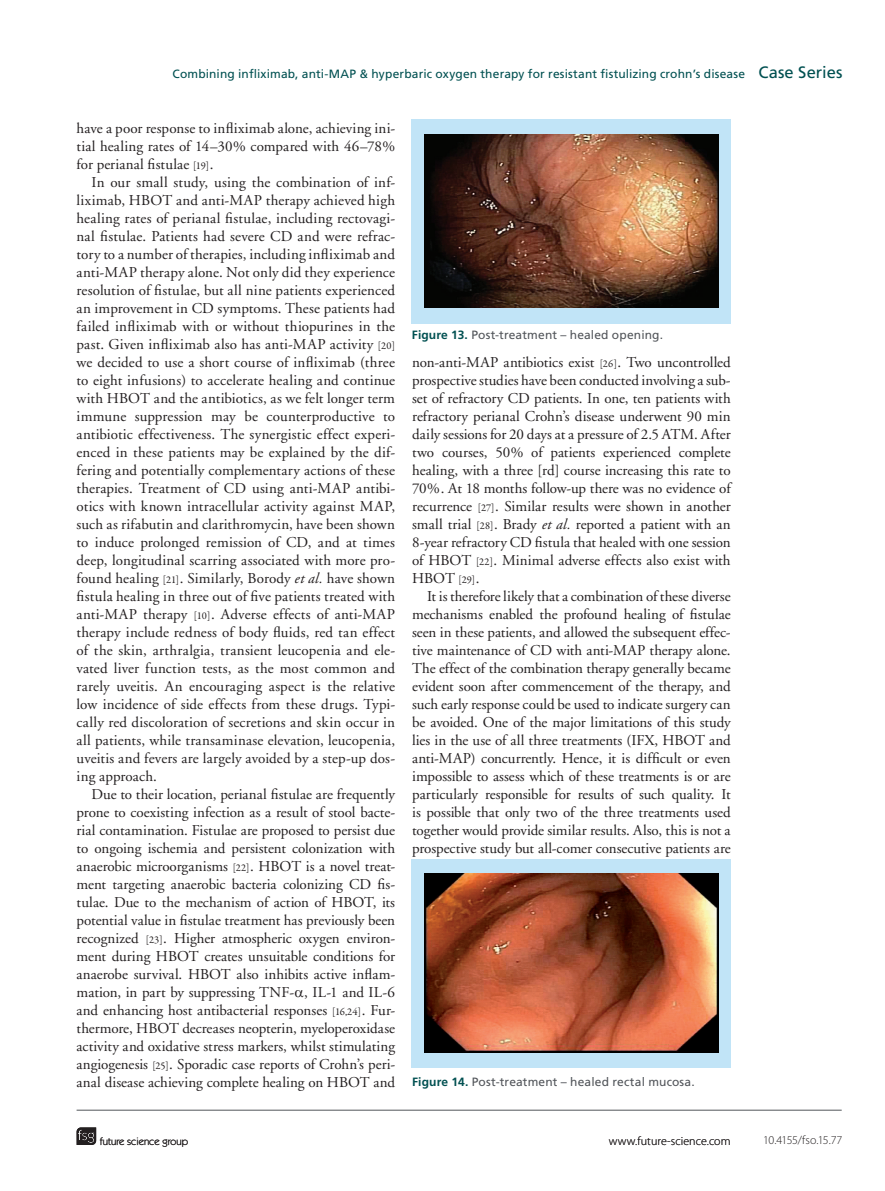
<style>
.page{position:relative;width:885px;height:1191px;background:#fff}
.page>*{position:absolute;margin:0;border:0;box-sizing:border-box;transform-origin:0 0}
.t1{font:15px/18px "Adobe Garamond";letter-spacing:.005em;color:#231f20;text-align:justify}
.t2{font:12px "Frutiger";letter-spacing:.01em;color:#005051}
.t3{font:12px "Frutiger";letter-spacing:.01em;color:#52555a}
.t4{font:300 12px "Myriad Pro";letter-spacing:.005em;color:#231f20}
.t5{font:300 12px "Myriad Pro";letter-spacing:-.035em;color:#231f20}
.t6{font:10.5px "Itc Kabel";color:#231f20}
.s1{font-size:16.5px}
.s2{font-family:"Garamond Premr Pro";font-size:10.5px}
.s3{font-style:italic}
.s4{font-weight:700;color:#005051}
</style>
<div class="page">
<svg style="left:77px;top:1127px;width:19px;height:18px"></svg>
<hr style="left:77px;top:1109px;width:764px;height:1px;background:#52555a">
<div style="left:411px;top:119px;width:319px;height:204px;background:#c1e4f7"></div>
<img style="left:424px;top:135px;width:294px;height:172px">
<div style="left:411px;top:859px;width:319px;height:208px;background:#c1e4f7"></div>
<img style="left:424px;top:874px;width:294px;height:178px">
<p class="t2" style="left:172px;top:67px;width:671px">Combining infliximab, anti-MAP &amp; hyperbaric oxygen therapy for resistant fistulizing crohn’s disease <span class="s1">Case Series</span></p>
<p class="t1" style="left:77px;top:119px;width:320px">have a poor response to infliximab alone, achieving ini&shy;tial healing rates of 14–30% compared with 46–78% for perianal fistulae <span class="s2">[19]</span>.</p>
<p class="t1" style="left:77px;top:173px;width:320px;text-indent:15px">In our small study, using the combination of inf&shy;liximab, HBOT and anti-MAP therapy achieved high healing rates of perianal fistulae, including rectovagi&shy;nal fistulae. Patients had severe CD and were refrac&shy;tory to a number of therapies, including infliximab and anti-MAP therapy alone. Not only did they experience resolution of fistulae, but all nine patients experienced an improvement in CD symptoms. These patients had failed infliximab with or without thiopurines in the past. Given infliximab also has anti-MAP activity <span class="s2">[20] </span>we decided to use a short course of infliximab (three to eight infusions) to accelerate healing and continue with HBOT and the antibiotics, as we felt longer term immune suppression may be counterproductive to antibiotic effectiveness. The synergistic effect experi&shy;enced in these patients may be explained by the dif&shy;fering and potentially complementary actions of these therapies. Treatment of CD using anti-MAP antibi&shy;otics with known intracellular activity against MAP, such as rifabutin and clarithromycin, have been shown to induce prolonged remission of CD, and at times deep, longitudinal scarring associated with more pro&shy;found healing <span class="s2">[21]</span>. Similarly, Borody <span class="s3">et al.</span> have shown fistula healing in three out of five patients treated with anti-MAP therapy <span class="s2">[10]</span>. Adverse effects of anti-MAP therapy include redness of body fluids, red tan effect of the skin, arthralgia, transient leucopenia and ele&shy;vated liver function tests, as the most common and rarely uveitis. An encouraging aspect is the relative low incidence of side effects from these drugs. Typi&shy;cally red discoloration of secretions and skin occur in all patients, while transaminase elevation, leucopenia, uveitis and fevers are largely avoided by a step-up dos&shy;ing approach.</p>
<p class="t1" style="left:77px;top:785px;width:320px;text-indent:15px">Due to their location, perianal fistulae are frequently prone to coexisting infection as a result of stool bacte&shy;rial contamination. Fistulae are proposed to persist due to ongoing ischemia and persistent colonization with anaerobic microorganisms <span class="s2">[22]</span>. HBOT is a novel treat&shy;ment targeting anaerobic bacteria colonizing CD fis&shy;tulae. Due to the mechanism of action of HBOT, its potential value in fistulae treatment has previously been recognized <span class="s2">[23]</span>. Higher atmospheric oxygen environ&shy;ment during HBOT creates unsuitable conditions for anaerobe survival. HBOT also inhibits active inflam&shy;mation, in part by suppressing TNF- , IL-1 and IL-6 and enhancing host antibacterial responses <span class="s2">[16,24]</span>. Fur&shy;thermore, HBOT decreases neopterin, myeloperoxidase activity and oxidative stress markers, whilst stimulating angiogenesis <span class="s2">[25]</span>. Sporadic case reports of Crohn’s peri&shy;anal disease achieving complete healing on HBOT and</p>
<p class="t3" style="left:412px;top:328px;width:253px"><span class="s4">Figure 13.</span> Post-treatment – healed opening.</p>
<p class="t1" style="left:412px;top:353px;width:320px">non-anti-MAP antibiotics exist <span class="s2">[26]</span>. Two uncontrolled prospective studies have been conducted involving a sub&shy;set of refractory CD patients. In one, ten patients with refractory perianal Crohn’s disease underwent 90 min daily sessions for 20 days at a pressure of 2.5 ATM. After two courses, 50% of patients experienced complete healing, with a three [rd] course increasing this rate to 70%. At 18 months follow-up there was no evidence of recurrence <span class="s2">[27]</span>. Similar results were shown in another small trial <span class="s2">[28]</span>. Brady <span class="s3">et al.</span> reported a patient with an 8-year refractory CD fistula that healed with one session of HBOT <span class="s2">[22]</span>. Minimal adverse effects also exist with HBOT <span class="s2">[29]</span>.</p>
<p class="t1" style="left:412px;top:587px;width:320px;text-indent:15px">It is therefore likely that a combination of these diverse mechanisms enabled the profound healing of fistulae seen in these patients, and allowed the subsequent effec&shy;tive maintenance of CD with anti-MAP therapy alone.<br>The effect of the combination therapy generally became evident soon after commencement of the therapy, and such early response could be used to indicate surgery can be avoided. One of the major limitations of this study lies in the use of all three treatments (IFX, HBOT and anti-MAP) concurrently. Hence, it is difficult or even impossible to assess which of these treatments is or are particularly responsible for results of such quality. It is possible that only two of the three treatments used together would provide similar results. Also, this is not a prospective study but all-comer consecutive patients are</p>
<p class="t3" style="left:412px;top:1074px;width:284px"><span class="s4">Figure 14.</span> Post-treatment – healed rectal mucosa.</p>
<p class="t6" style="left:100px;top:1135px;width:90px">future science group</p>
<p class="t4" style="left:608px;top:1134px;width:123px">www.future-science.com</p>
<p class="t5" style="left:763px;top:1133px;width:81px">10.4155/fso.15.77</p>
</div>
